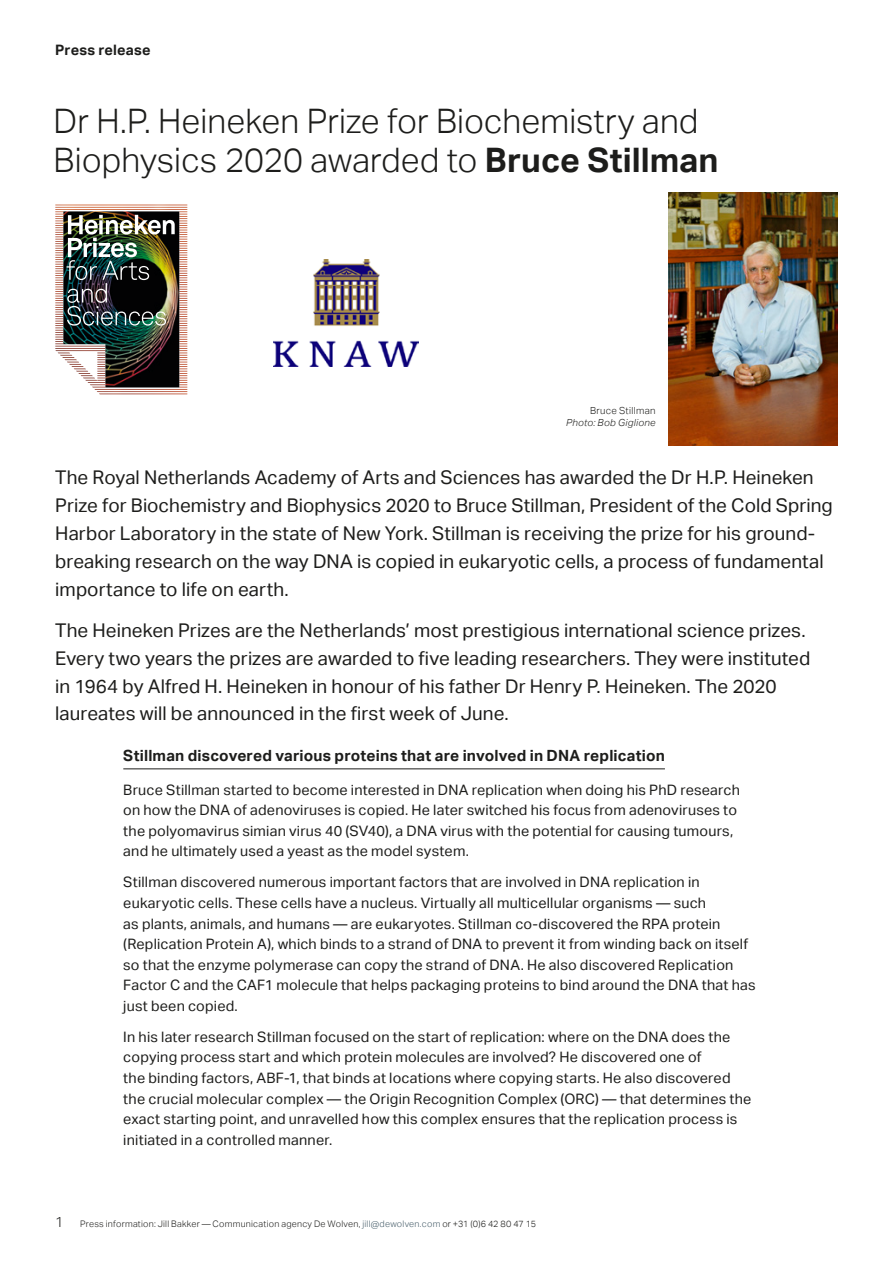
<style>
.page{position:relative;width:893px;height:1263px;background:#fff}
.page>*{position:absolute;margin:0;border:0;box-sizing:border-box;transform-origin:0 0}
.t1{font:300 33.75px/39px "Aktiv Grotesk";color:#1d1d1b}
.plat_intro{font:18.9px/27.9px "Aktiv Grotesk";letter-spacing:.005em;color:#1d1d1b}
.plat_tussenkop{font:700 15.45px "Aktiv Grotesk";letter-spacing:.01em;color:#1d1d1b}
.platte_tekst{font:14.4px/20.5px "Aktiv Grotesk";letter-spacing:.015em;color:#1d1d1b}
.t2{font:700 14.4px "Aktiv Grotesk";letter-spacing:.015em;color:#1d1d1b}
.bijschrift_beeld{font:italic 300 9.75px "Aktiv Grotesk";letter-spacing:.035em;color:#1d1d1b}
.bijschrift_beeld-2{font:300 9.75px "Aktiv Grotesk";letter-spacing:.035em;color:#1d1d1b}
.t3{font:300 9px "Aktiv Grotesk";letter-spacing:.025em;color:#1d1d1b}
.s1{font-weight:700}
.s2{font-size:14.4px}
.s3{color:#465d69}
</style>
<div class="page">
<img style="left:668px;top:192px;width:170px;height:254px">
<img style="left:55px;top:205px;width:132px;height:189px">
<img style="left:274px;top:260px;width:145px;height:106px">
<hr style="left:123px;top:768px;width:542px;height:1px;background:#1d1d1b">
<p class="t2" style="left:55px;top:42px;width:97px">Press release</p>
<h1 class="t1" style="left:54px;top:102px;width:666px">Dr H.P. Heineken Prize for Biochemistry and<br>Biophysics 2020 awarded to <span class="s1">Bruce Stillman</span></h1>
<p class="bijschrift_beeld-2" style="left:590px;top:405px;width:67px">Bruce Stillman</p>
<p class="bijschrift_beeld" style="left:566px;top:417px;width:91px">Photo: Bob Giglione</p>
<p class="plat_intro" style="left:55px;top:464px;width:779px">The Royal Netherlands Academy of Arts and Sciences has awarded the Dr H.P. Heineken Prize for Biochemistry and Biophysics 2020 to Bruce Stillman, President of the Cold Spring Harbor Laboratory in the state of New York. Stillman is receiving the prize for his ground&shy;breaking research on the way DNA is copied in eukaryotic cells, a process of fundamental importance to life on earth.</p>
<p class="plat_intro" style="left:55px;top:616px;width:756px">The Heineken Prizes are the Netherlands’ most prestigious international science prizes.<br>Every two years the prizes are awarded to five leading researchers. They were instituted in 1964 by Alfred H. Heineken in honour of his father Dr Henry P. Heineken. The 2020 laureates will be announced in the first week of June.</p>
<p class="plat_tussenkop" style="left:123px;top:747px;width:543px">Stillman discovered various proteins that are involved in DNA replication</p>
<p class="platte_tekst" style="left:123px;top:779px;width:618px">Bruce Stillman started to become interested in DNA replication when doing his PhD research on how the DNA of adenoviruses is copied. He later switched his focus from adenoviruses to the polyomavirus simian virus 40 (SV40), a DNA virus with the potential for causing tumours, and he ultimately used a yeast as the model system.</p>
<p class="platte_tekst" style="left:123px;top:872px;width:634px">Stillman discovered numerous important factors that are involved in DNA replication in eukaryotic cells. These cells have a nucleus. Virtually all multicellular organisms — such<br>as plants, animals, and humans — are eukaryotes. Stillman co-discovered the RPA protein (Replication Protein A), which binds to a strand of DNA to prevent it from winding back on itself so that the enzyme polymerase can copy the strand of DNA. He also discovered Replication Factor C and the CAF1 molecule that helps packaging proteins to bind around the DNA that has just been copied.</p>
<p class="platte_tekst" style="left:123px;top:1027px;width:630px">In his later research Stillman focused on the start of replication: where on the DNA does the copying process start and which protein molecules are involved? He discovered one of<br>the binding factors, ABF-1, that binds at locations where copying starts. He also discovered the crucial molecular complex — the Origin Recognition Complex (ORC) — that determines the exact starting point, and unravelled how this complex ensures that the replication process is initiated in a controlled manner.</p>
<p class="t3" style="left:55px;top:1219px;width:482px"><span class="s2">1</span> Press information: Jill Bakker — Communication agency De Wolven, <span class="s3">jill@dewolven.com</span> or +31 (0)6 42 80 47 15</p>
</div>
